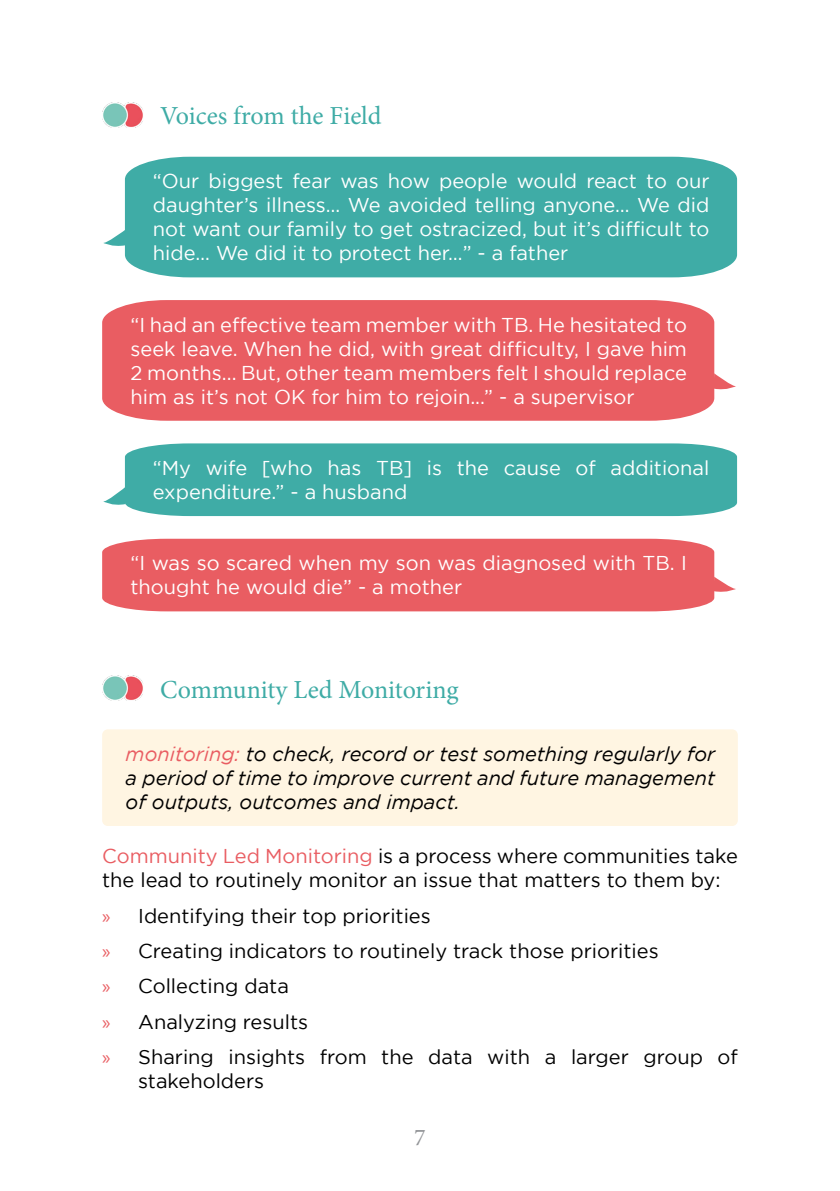
<style>
.page{position:relative;width:840px;height:1191px;background:#fff}
.page>*{position:absolute;margin:0;border:0;box-sizing:border-box;transform-origin:0 0}
.t1{font:26px "Minion Pro";color:#3faca6}
.t2{font:24px "Minion Pro";color:#939598}
.t3{font:20px/24px "Gotham";color:#fff;text-align:justify}
.t4{font:20px/35.4px "Gotham";color:#000}
.t5{font:italic 20px/24px "Gotham";color:#000;text-align:justify}
.s1{color:#e95d62}
.s2{font-family:"Myriad Pro";color:#e95d62}
</style>
<div class="page">
<div style="left:102px;top:539px;width:612px;height:72px;background:#e95d62"></div>
<svg style="left:713px;top:576px;width:23px;height:17px"></svg>
<div style="left:125px;top:157px;width:611px;height:120px;background:#3faca6"></div>
<svg style="left:103px;top:230px;width:23px;height:18px"></svg>
<img style="left:102px;top:102px;width:41px;height:26px">
<div style="left:102px;top:300px;width:612px;height:121px;background:#e95d62"></div>
<svg style="left:713px;top:373px;width:23px;height:18px"></svg>
<div style="left:125px;top:443px;width:611px;height:73px;background:#3faca6"></div>
<svg style="left:103px;top:487px;width:23px;height:19px"></svg>
<img style="left:102px;top:675px;width:41px;height:26px">
<div style="left:102px;top:729px;width:635px;height:97px;background:#fff5e2;border-radius:6px"></div>
<h1 class="t1" style="left:160px;top:99px;width:223px">Voices from the Field</h1>
<p class="t3" style="left:153px;top:169px;width:557px">“Our biggest fear was how people would react to our daughter’s illness… We avoided telling anyone… We did not want our family to get ostracized, but it’s difficult to hide… We did it to protect her…” - a father</p>
<p class="t3" style="left:130px;top:312px;width:557px">“I had an effective team member with TB. He hesitated to seek leave. When he did, with great difficulty, I gave him 2 months... But, other team members felt I should replace him as it’s not OK for him to rejoin...” - a supervisor</p>
<p class="t3" style="left:153px;top:455px;width:557px">“My wife [who has TB] is the cause of additional expenditure.” - a husband</p>
<p class="t3" style="left:130px;top:551px;width:557px">“I was so scared when my son was diagnosed with TB. I thought he would die” - a mother</p>
<h1 class="t1" style="left:160px;top:672px;width:300px">Community Led Monitoring</h1>
<p class="t5" style="left:126px;top:742px;width:590px"><span class="s1">monitoring:</span> to check, record or test something regularly for a period of time to improve current and future management of outputs, outcomes and impact.</p>
<p class="t4" style="left:102px;top:844px;width:636px;line-height:24px"><span class="s1">Community Led Monitoring</span> is a process where communities take the lead to routinely monitor an issue that matters to them by:</p>
<p class="t4" style="left:102px;top:897px;width:637px"><span class="s2">»</span> Identifying their top priorities<br><span class="s2">»</span> Creating indicators to routinely track those priorities<br><span class="s2">»</span> Collecting data<br><span class="s2">»</span> Analyzing results<br><span class="s2">»</span> Sharing insights from the data with a larger group of</p>
<p class="t4" style="left:138px;top:1063px;width:127px">stakeholders</p>
<p class="t2" style="left:414px;top:1121px;width:13px">7</p>
</div>
